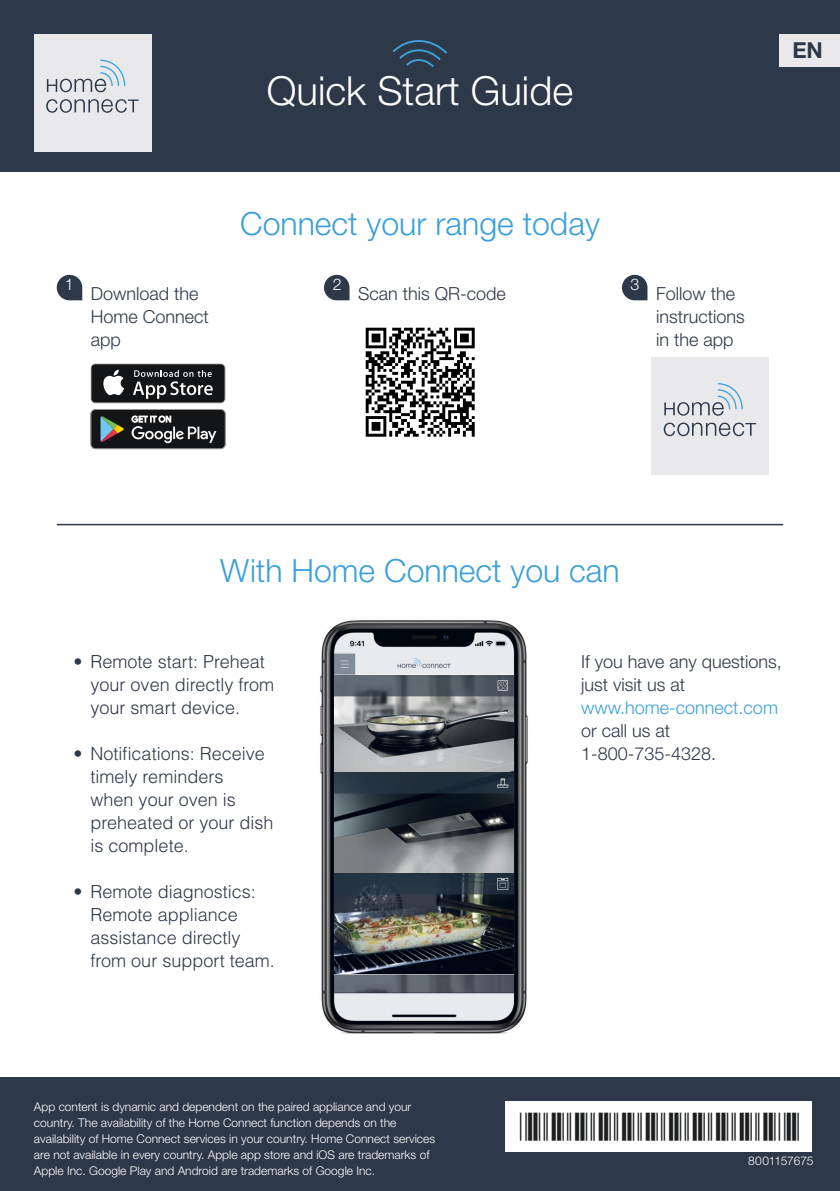
<style>
.page{position:relative;width:840px;height:1191px;background:#fff}
.page>*{position:absolute;margin:0;border:0;box-sizing:border-box;transform-origin:0 0}
.t1{font:300 40px "BSH Helvetica Neue";color:#fff}
.t2{font:300 32px "BSH Helvetica Neue";color:#3c9fd9}
.t3{font:700 22px "BSH Helvetica Neue";color:#2d3848}
.t4{font:300 18px/23px "BSH Helvetica";color:#2d3848}
.t5{font:300 18px/23px "BSH Helvetica Neue";color:#2d3848}
.t6{font:300 18px "BSH Helvetica Neue";color:#3c9fd9}
.t7{font:300 16px "BSH Helvetica Neue";color:#fff}
.t8{font:300 12px/16px "BSH Helvetica Neue";color:#fff}
</style>
<div class="page">
<hr style="left:57px;top:524px;width:725px;height:1px;background:#2d3848">
<img style="left:320px;top:620px;width:208px;height:414px">
<div style="left:0;top:0;width:839px;height:171px;background:#2d3848"></div>
<div style="left:0;top:1077px;width:839px;height:114px;background:#2d3848"></div>
<div style="left:34px;top:34px;width:117px;height:117px;background:#e9e9ec"></div>
<svg style="left:46px;top:60px;width:92px;height:53px"></svg>
<svg style="left:622px;top:275px;width:25px;height:25px"></svg>
<svg style="left:324px;top:275px;width:25px;height:25px"></svg>
<svg style="left:57px;top:275px;width:25px;height:25px"></svg>
<svg style="left:91px;top:363px;width:134px;height:40px"></svg>
<div style="left:91px;top:364px;width:133px;height:38px;background:#141517;border-radius:4px"></div>
<svg style="left:103px;top:369px;width:21px;height:26px"></svg>
<svg style="left:133px;top:370px;width:80px;height:29px"></svg>
<svg style="left:91px;top:409px;width:134px;height:40px"></svg>
<svg style="left:392px;top:40px;width:55px;height:27px"></svg>
<div style="left:779px;top:34px;width:60px;height:33px;background:#e9e9ec"></div>
<div style="left:651px;top:357px;width:117px;height:118px;background:#e9e9ec"></div>
<svg style="left:663px;top:383px;width:92px;height:53px"></svg>
<img style="left:365px;top:327px;width:110px;height:110px">
<img style="left:334px;top:675px;width:179px;height:298px">
<svg style="left:497px;top:878px;width:11px;height:11px"></svg>
<svg style="left:497px;top:778px;width:11px;height:9px"></svg>
<svg style="left:497px;top:680px;width:10px;height:10px"></svg>
<div style="left:505px;top:1101px;width:306px;height:50px;background:#fff"></div>
<h1 class="t1" style="left:267px;top:66px;width:308px">Quick Start Guide</h1>
<h3 class="t7" style="left:65px;top:275px;width:10px">1</h3>
<h3 class="t5" style="left:91px;top:282px;width:120px">Download the<br>Home Connect app</h3>
<h2 class="t2" style="left:240px;top:204px;width:361px">Connect your range today</h2>
<h3 class="t7" style="left:332px;top:275px;width:10px">2</h3>
<h3 class="t5" style="left:358px;top:282px;width:149px">Scan this QR-code</h3>
<h3 class="t7" style="left:630px;top:275px;width:10px">3</h3>
<h3 class="t5" style="left:655px;top:282px;width:90px">Follow the instructions in the app</h3>
<h3 class="t3" style="left:791px;top:37px;width:32px">EN</h3>
<h2 class="t2" style="left:220px;top:551px;width:401px">With Home Connect you can</h2>
<h3 class="t4" style="left:90px;top:650px;width:185px;text-indent:-17px">• Remote start: Preheat your oven directly from your smart device.</h3>
<h3 class="t4" style="left:90px;top:742px;width:184px;text-indent:-17px">• Notifications: Receive timely reminders<br>when your oven is preheated or your dish is complete.</h3>
<h3 class="t4" style="left:90px;top:880px;width:186px;text-indent:-17px">• Remote diagnostics:<br>Remote appliance assistance directly from our support team.</h3>
<h3 class="t5" style="left:580px;top:650px;width:202px">If you have any questions, just visit us at</h3>
<h3 class="t6" style="left:580px;top:697px;width:198px">www.home-connect.com</h3>
<h3 class="t5" style="left:580px;top:719px;width:137px">or call us at<br>1-800-735-4328.</h3>
<p class="t8" style="left:34px;top:1098px;width:402px">App content is dynamic and dependent on the paired appliance and your country. The availability of the Home Connect function depends on the availability of Home Connect services in your country. Home Connect services are not available in every country. Apple app store and iOS are trademarks of Apple Inc. Google Play and Android are trademarks of Google Inc.</p>
<p class="t8" style="left:747px;top:1153px;width:67px">8001157675</p>
</div>
